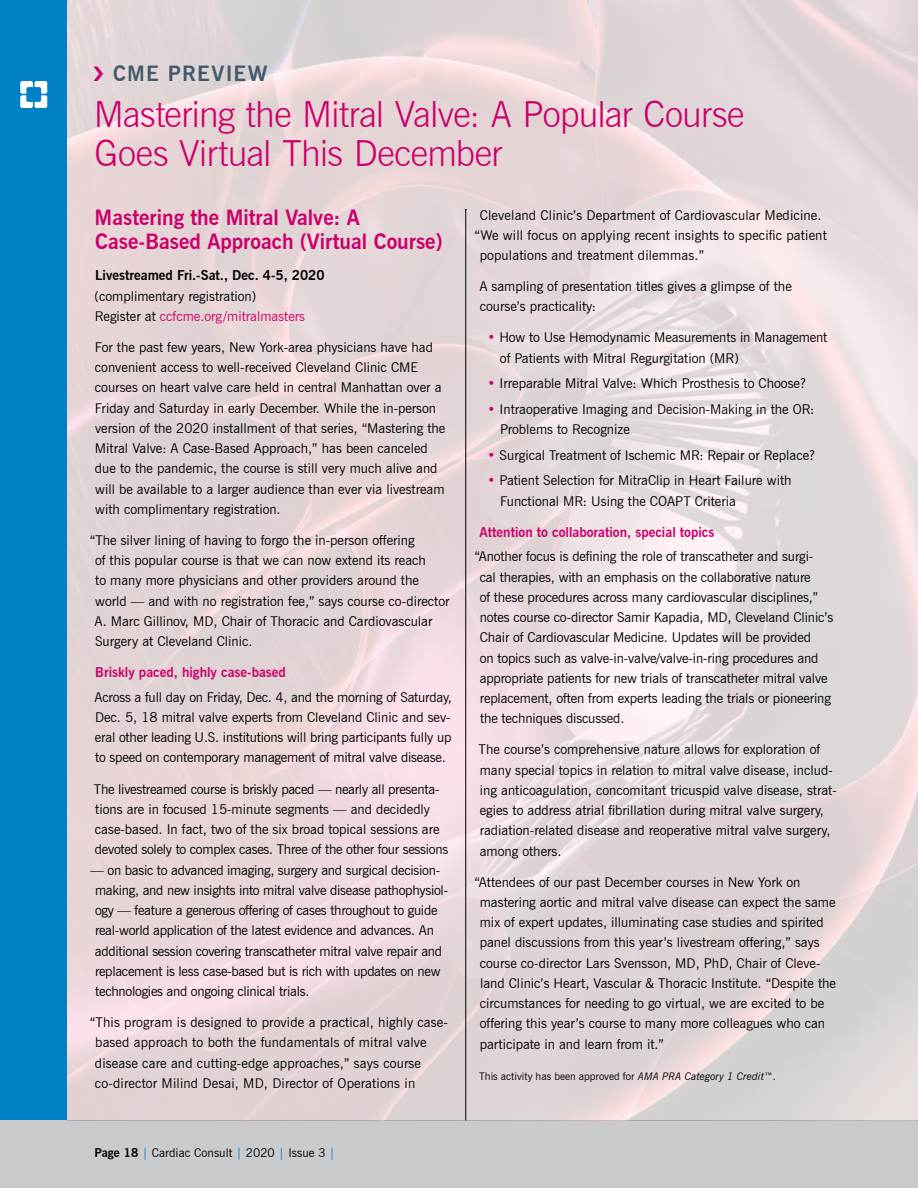
<style>
.page{position:relative;width:918px;height:1188px;background:#fff}
.page>*{position:absolute;margin:0;border:0;box-sizing:border-box;transform-origin:0 0}
.t1{font:300 36px/39px "News Gothic BT";letter-spacing:-.02em;color:#ca006c}
.t2{font:700 21px/24px "News Gothic BT";color:#ca006c}
.t3{font:700 21px "News Gothic BT";letter-spacing:.05em;color:#425a69}
.t4{font:13.5px/20.2px "News Gothic BT";color:#000}
.t5{font:13.5px/20.2px "News Gothic BT";letter-spacing:-.02em;color:#000}
.t6{font:700 13.5px "News Gothic BT";color:#ca006c}
.t7{font:700 13.5px "News Gothic BT";color:#000}
.t8{font:12px "News Gothic BT";letter-spacing:.005em;color:#000}
.t9{font:10.5px "News Gothic BT";color:#000}
.s1{color:#ca006c}
.s2{font-weight:700}
.s3{color:#0081c6}
.s4{font-style:italic}
</style>
<div class="page">
<div style="left:0;top:1120px;width:918px;height:68px;background:#c9cacc"></div>
<div style="left:0;top:0;width:68px;height:1120px;background:#0081c6"></div>
<svg style="left:20px;top:81px;width:27px;height:27px"></svg>
<hr style="left:465px;top:209px;width:1px;height:911px;background:#000">
<svg style="left:94px;top:67px;width:9px;height:14px"></svg>
<h2 class="t3" style="left:113px;top:61px;width:156px">CME PREVIEW</h2>
<h1 class="t1" style="left:94px;top:95px;width:652px">Mastering the Mitral Valve: A Popular Course<br>Goes Virtual This December</h1>
<h2 class="t2" style="left:95px;top:206px;width:349px">Mastering the Mitral Valve: A<br>Case-Based Approach (Virtual Course)</h2>
<p class="t7" style="left:95px;top:267px;width:231px">Livestreamed Fri.-Sat., Dec. 4-5, 2020</p>
<p class="t4" style="left:95px;top:285px;width:212px">(complimentary registration)<br>Register at <span class="s1">ccfcme.org/mitralmasters</span></p>
<p class="t4" style="left:95px;top:337px;width:352px">For the past few years, New York-area physicians have had convenient access to well-received Cleveland Clinic CME courses on heart valve care held in central Manhattan over a Friday and Saturday in early December. While the in-person version of the 2020 installment of that series, “Mastering the Mitral Valve: A Case-Based Approach,” has been canceled due to the pandemic, the course is still very much alive and will be available to a larger audience than ever via livestream with complimentary registration.</p>
<p class="t4" style="left:95px;top:530px;width:356px;text-indent:-5px">“The silver lining of having to forgo the in-person offering<br>of this popular course is that we can now extend its reach<br>to many more physicians and other providers around the world — and with no registration fee,” says course co-director A. Marc Gillinov, MD, Chair of Thoracic and Cardiovascular Surgery at Cleveland Clinic.</p>
<p class="t6" style="left:95px;top:664px;width:192px">Briskly paced, highly case-based</p>
<p class="t4" style="left:95px;top:687px;width:359px;text-align:justify">Across a full day on Friday, Dec. 4, and the morning of Saturday, Dec. 5, 18 mitral valve experts from Cleveland Clinic and sev&shy;eral other leading U.S. institutions will bring participants fully up to speed on contemporary management of mitral valve disease.</p>
<p class="t5" style="left:94px;top:779px;width:356px">The livestreamed course is briskly paced — nearly all presenta&shy;tions are in focused 15-minute segments — and decidedly case-based. In fact, two of the six broad topical sessions are devoted solely to complex cases. Three of the other four sessions</p>
<p class="t5" style="left:95px;top:860px;width:355px;text-indent:-4px">— on basic to advanced imaging, surgery and surgical decision&shy;making, and new insights into mitral valve disease pathophysiol&shy;ogy — feature a generous offering of cases throughout to guide real-world application of the latest evidence and advances. An additional session covering transcatheter mitral valve repair and replacement is less case-based but is rich with updates on new technologies and ongoing clinical trials.</p>
<p class="t4" style="left:95px;top:1012px;width:355px;text-indent:-5px">“This program is designed to provide a practical, highly case&shy;based approach to both the fundamentals of mitral valve disease care and cutting-edge approaches,” says course co-director Milind Desai, MD, Director of Operations in</p>
<p class="t8" style="left:94px;top:1145px;width:242px"><span class="s2">Page 18</span> <span class="s3">|</span> Cardiac Consult <span class="s3">|</span> 2020 <span class="s3">|</span> Issue 3 <span class="s3">|</span></p>
<p class="t4" style="left:480px;top:204px;width:343px">Cleveland Clinic’s Department of Cardiovascular Medicine.</p>
<p class="t4" style="left:474px;top:225px;width:354px">“We will focus on applying recent insights to specific patient</p>
<p class="t4" style="left:480px;top:245px;width:226px">populations and treatment dilemmas.”</p>
<p class="t4" style="left:479px;top:276px;width:314px">A sampling of presentation titles gives a glimpse of the course’s practicality:</p>
<p class="t4" style="left:500px;top:327px;width:329px;text-indent:-12px"><span class="s1">•</span> How to Use Hemodynamic Measurements in Management of Patients with Mitral Regurgitation (MR)</p>
<p class="t4" style="left:488px;top:373px;width:320px"><span class="s1">•</span> Irreparable Mitral Valve: Which Prosthesis to Choose?</p>
<p class="t4" style="left:500px;top:399px;width:316px;text-indent:-13px"><span class="s1">•</span> Intraoperative Imaging and Decision-Making in the OR:<br>Problems to Recognize</p>
<p class="t4" style="left:488px;top:445px;width:329px"><span class="s1">•</span> Surgical Treatment of Ischemic MR: Repair or Replace?</p>
<p class="t4" style="left:500px;top:470px;width:293px;text-indent:-13px"><span class="s1">•</span> Patient Selection for MitraClip in Heart Failure with<br>Functional MR: Using the COAPT Criteria</p>
<p class="t6" style="left:480px;top:524px;width:236px">Attention to collaboration, special topics</p>
<p class="t4" style="left:480px;top:546px;width:355px;text-indent:-5px">“Another focus is defining the role of transcatheter and surgi-<br>cal therapies, with an emphasis on the collaborative nature<br>of these procedures across many cardiovascular disciplines,” notes course co-director Samir Kapadia, MD, Cleveland Clinic’s Chair of Cardiovascular Medicine. Updates will be provided<br>on topics such as valve-in-valve/valve-in-ring procedures and appropriate patients for new trials of transcatheter mitral valve replacement, often from experts leading the trials or pioneering the techniques discussed.</p>
<p class="t4" style="left:479px;top:739px;width:360px">The course’s comprehensive nature allows for exploration of many special topics in relation to mitral valve disease, includ&shy;ing anticoagulation, concomitant tricuspid valve disease, strat&shy;egies to address atrial fibrillation during mitral valve surgery, radiation-related disease and reoperative mitral valve surgery, among others.</p>
<p class="t4" style="left:480px;top:872px;width:358px;text-indent:-5px">“Attendees of our past December courses in New York on mastering aortic and mitral valve disease can expect the same mix of expert updates, illuminating case studies and spirited panel discussions from this year’s livestream offering,” says course co-director Lars Svensson, MD, PhD, Chair of Cleve&shy;land Clinic’s Heart, Vascular &amp; Thoracic Institute. “Despite the circumstances for needing to go virtual, we are excited to be offering this year’s course to many more colleagues who can participate in and learn from it.”</p>
<p class="t9" style="left:479px;top:1070px;width:298px">This activity has been approved for <span class="s4">AMA PRA Category 1 Credit™</span>.</p>
</div>
